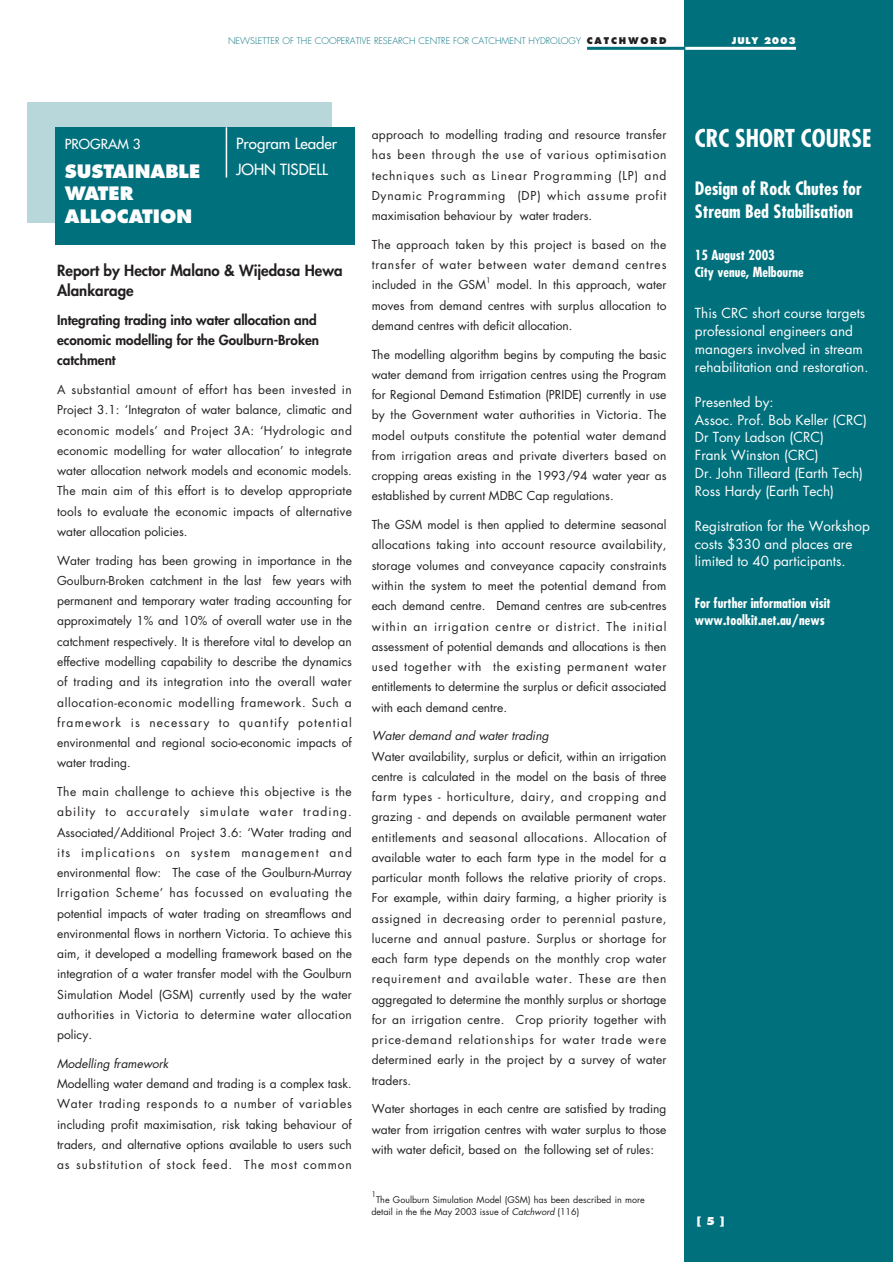
<style>
.page{position:relative;width:893px;height:1262px;background:#fff}
.page>*{position:absolute;margin:0;border:0;box-sizing:border-box;transform-origin:0 0}
.t1{font:700 condensed 24px "Futura";color:#fff}
.t2{font:700 condensed 18px/22.8px "Futura";color:#fff}
.t3{font:800 18px/22.5px "Futura";color:#fff}
.t4{font:800 15px/20.2px "Futura";color:#231f20}
.t5{font:15px/25.5px "Futura";color:#fff}
.t6{font:13.5px/17.7px "Futura";color:#fff}
.t7{font:800 13.5px/20.2px "Futura";color:#231f20}
.t8{font:700 condensed 13.5px/17.1px "Futura";color:#fff}
.t9{font:13.5px "Futura";color:#fff}
.t10{font:12px/20.2px "Futura";color:#231f20;text-align:justify}
.t11{font:italic 12px "Futura";color:#231f20}
.t12{font:800 10.5px "Futura";color:#fff}
.t13{font:9px/12px "Futura";color:#231f20}
.t14{font:300 9px "Futura";color:#00707c}
.t15{font:800 9px "Futura";letter-spacing:.085em;color:#fff}
.t16{font:7.5px "Futura";color:#231f20}
.s1{font-weight:800;color:#231f20}
.s2{font-style:italic}
</style>
<div class="page">
<div style="left:684px;top:0;width:208px;height:1262px;background:#00707c"></div>
<hr style="left:684px;top:47px;width:112px;height:3px;background:#fff">
<hr style="left:587px;top:47px;width:98px;height:3px;background:#00707c">
<div style="left:27px;top:103px;width:304px;height:120px;background:#b8d7db"></div>
<div style="left:55px;top:127px;width:300px;height:118px;background:#00707c"></div>
<hr style="left:226px;top:127px;width:1px;height:50px;background:#fff">
<p class="t14" style="left:228px;top:36px;width:440px">NEWSLETTER OF THE COOPERATIVE RESEARCH CENTRE FOR CATCHMENT HYDROLOGY <span class="s1">C A T C H W O R D</span></p>
<p class="t15" style="left:732px;top:36px;width:65px">JULY 2003</p>
<p class="t9" style="left:65px;top:137px;width:77px">PROGRAM 3</p>
<h2 class="t3" style="left:65px;top:161px;width:137px">SUSTAINABLE<br>WATER<br>ALLOCATION</h2>
<p class="t5" style="left:236px;top:132px;width:102px">Program Leader<br>JOHN TISDELL</p>
<p class="t4" style="left:57px;top:261px;width:287px">Report by Hector Malano &amp; Wijedasa Hewa<br>Alankarage</p>
<p class="t7" style="left:57px;top:311px;width:263px">Integrating trading into water allocation and economic modelling for the Goulburn-Broken catchment</p>
<p class="t10" style="left:57px;top:380px;width:296px">A substantial amount of effort has been invested in Project 3.1: ‘Integraton of water balance, climatic and economic models’ and Project 3A: ‘Hydrologic and economic modelling for water allocation’ to integrate water allocation network models and economic models.<br>The main aim of this effort is to develop appropriate tools to evaluate the economic impacts of alternative water allocation policies.</p>
<p class="t10" style="left:57px;top:551px;width:296px">Water trading has been growing in importance in the Goulburn-Broken catchment in the last few years with permanent and temporary water trading accounting for approximately 1% and 10% of overall water use in the catchment respectively. It is therefore vital to develop an effective modelling capability to describe the dynamics of trading and its integration into the overall water allocation-economic modelling framework. Such a framework is necessary to quantify potential environmental and regional socio-economic impacts of water trading.</p>
<p class="t10" style="left:57px;top:782px;width:296px">The main challenge to achieve this objective is the ability to accurately simulate water trading.<br>Associated/Additional Project 3.6: ‘Water trading and its implications on system management and environmental flow: The case of the Goulburn-Murray Irrigation Scheme’ has focussed on evaluating the potential impacts of water trading on streamflows and environmental flows in northern Victoria. To achieve this aim, it developed a modelling framework based on the integration of a water transfer model with the Goulburn Simulation Model (GSM) currently used by the water authorities in Victoria to determine water allocation policy.</p>
<p class="t11" style="left:57px;top:1058px;width:113px">Modelling framework</p>
<p class="t10" style="left:57px;top:1074px;width:296px">Modelling water demand and trading is a complex task.<br>Water trading responds to a number of variables including profit maximisation, risk taking behaviour of traders, and alternative options available to users such as substitution of stock feed. The most common</p>
<p class="t10" style="left:371px;top:125px;width:296px">approach to modelling trading and resource transfer has been through the use of various optimisation techniques such as Linear Programming (LP) and Dynamic Programming (DP) which assume profit maximisation behaviour by water traders.</p>
<p class="t10" style="left:371px;top:235px;width:296px">The approach taken by this project is based on the transfer of water between water demand centres included in the GSM</p>
<p class="t16" style="left:486px;top:277px;width:6px">1</p>
<p class="t10" style="left:371px;top:276px;width:296px;text-indent:125px">model. In this approach, water moves from demand centres with surplus allocation to demand centres with deficit allocation.</p>
<p class="t10" style="left:371px;top:345px;width:296px">The modelling algorithm begins by computing the basic water demand from irrigation centres using the Program for Regional Demand Estimation (PRIDE) currently in use by the Government water authorities in Victoria. The model outputs constitute the potential water demand from irrigation areas and private diverters based on cropping areas existing in the 1993/94 water year as established by current MDBC Cap regulations.</p>
<p class="t10" style="left:371px;top:516px;width:296px">The GSM model is then applied to determine seasonal allocations taking into account resource availability, storage volumes and conveyance capacity constraints within the system to meet the potential demand from each demand centre. Demand centres are sub-centres within an irrigation centre or district. The initial assessment of potential demands and allocations is then used together with the existing permanent water entitlements to determine the surplus or deficit associated with each demand centre.</p>
<p class="t11" style="left:371px;top:730px;width:178px">Water demand and water trading</p>
<p class="t10" style="left:371px;top:747px;width:296px">Water availability, surplus or deficit, within an irrigation centre is calculated in the model on the basis of three farm types - horticulture, dairy, and cropping and grazing - and depends on available permanent water entitlements and seasonal allocations. Allocation of available water to each farm type in the model for a particular month follows the relative priority of crops.<br>For example, within dairy farming, a higher priority is assigned in decreasing order to perennial pasture, lucerne and annual pasture. Surplus or shortage for each farm type depends on the monthly crop water requirement and available water. These are then aggregated to determine the monthly surplus or shortage for an irrigation centre. Crop priority together with price-demand relationships for water trade were determined early in the project by a survey of water traders.</p>
<p class="t10" style="left:371px;top:1100px;width:296px">Water shortages in each centre are satisfied by trading water from irrigation centres with water surplus to those with water deficit, based on the following set of rules:</p>
<p class="t16" style="left:371px;top:1190px;width:6px">1</p>
<p class="t13" style="left:371px;top:1194px;width:275px;text-indent:5px">The Goulburn Simulation Model (GSM) has been described in more detail in the the May 2003 issue of <span class="s2">Catchword</span> (116)</p>
<h1 class="t1" style="left:694px;top:128px;width:178px">CRC SHORT COURSE</h1>
<h2 class="t2" style="left:694px;top:179px;width:168px">Design of Rock Chutes for<br>Stream Bed Stabilisation</h2>
<p class="t8" style="left:694px;top:248px;width:110px">15 August 2003<br>City venue, Melbourne</p>
<p class="t6" style="left:694px;top:306px;width:175px">This CRC short course targets professional engineers and managers involved in stream rehabilitation and restoration.</p>
<p class="t6" style="left:694px;top:394px;width:174px">Presented by:<br>Assoc. Prof. Bob Keller (CRC)<br>Dr Tony Ladson (CRC)<br>Frank Winston (CRC)<br>Dr. John Tilleard (Earth Tech)<br>Ross Hardy (Earth Tech)</p>
<p class="t6" style="left:694px;top:518px;width:176px">Registration for the Workshop costs $330 and places are limited to 40 participants.</p>
<p class="t8" style="left:694px;top:595px;width:137px">For further information visit www.toolkit.net.au/news</p>
<p class="t12" style="left:697px;top:1216px;width:29px">[ 5 ]</p>
</div>
